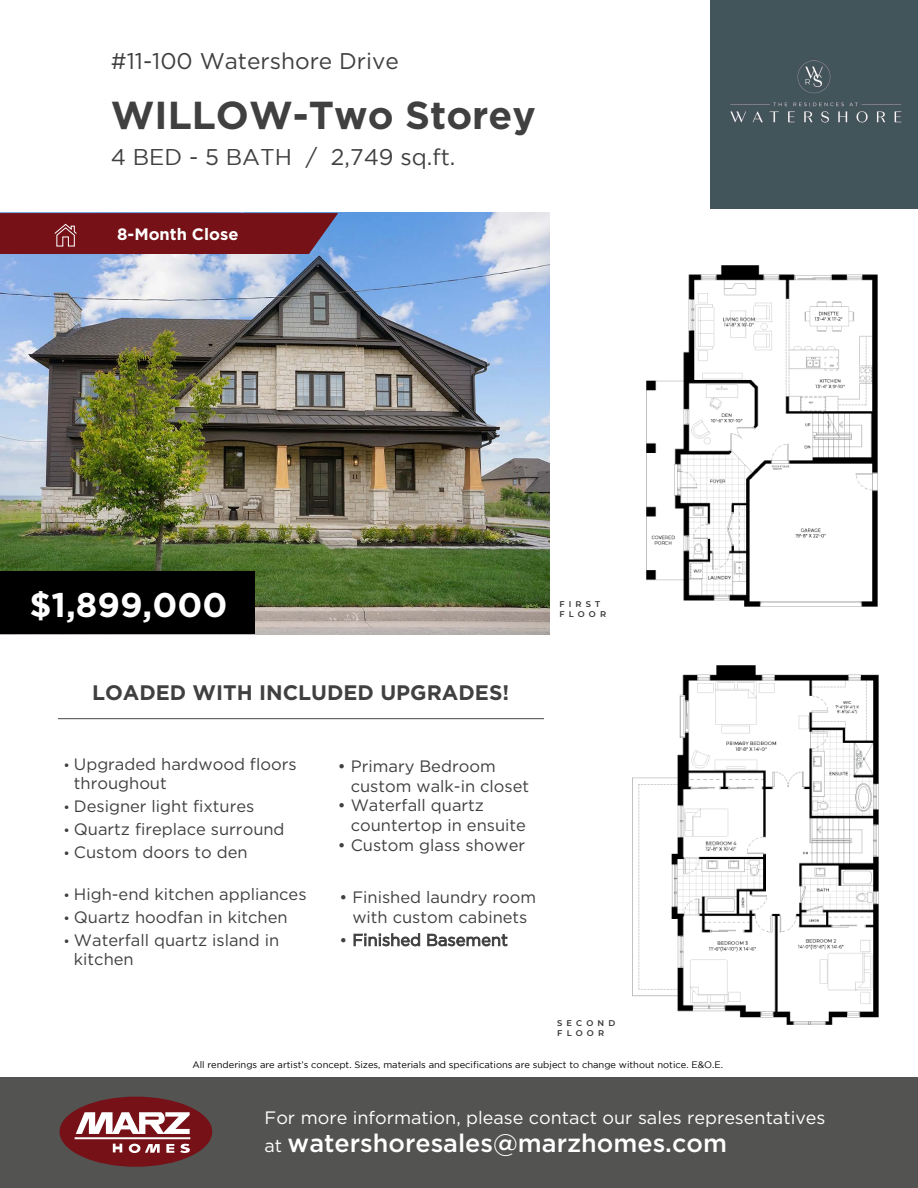
<style>
.page{position:relative;width:918px;height:1188px;background:#fff}
.page>*{position:absolute;margin:0;border:0;box-sizing:border-box;transform-origin:0 0}
.t1{font:700 39px "Gotham";color:#404041}
.t2{font:700 34.2px "Gotham";color:#fff}
.t3{font:500 25.2px "Gotham";color:#fff}
.t4{font:22.65px "Gotham";color:#404041}
.t5{font:700 21px "Gotham";color:#404041}
.t6{font:18px "Gotham";color:#fff}
.t7{font:16.5px/19.8px "Gotham";color:#404041}
.t8{font:700 16.5px "Gotham";color:#fff}
.t9{font:9.3px "Gotham";color:#000}
.t10{font:600 8.25px/9.9px "Montserrat";letter-spacing:.5em;color:#333}
.s1{font-size:13.5px}
.s2{font-weight:400;font-size:18px}
</style>
<div class="page">
<img style="left:0;top:213px;width:549px;height:422px">
<div style="left:0;top:1077px;width:918px;height:111px;background:#535352"></div>
<div style="left:0;top:572px;width:254px;height:62px;background:#000"></div>
<svg style="left:0;top:213px;width:338px;height:41px;background:#751922"></svg>
<hr style="left:58px;top:718px;width:486px;height:1px;background:#58595b">
<div style="left:60px;top:1097px;width:152px;height:70px;background:#751117;border-radius:50%"></div>
<svg style="left:76px;top:1112px;width:114px;height:22px"></svg>
<svg style="left:113px;top:1144px;width:9px;height:8px"></svg>
<svg style="left:129px;top:1144px;width:31px;height:9px"></svg>
<svg style="left:166px;top:1144px;width:8px;height:9px"></svg>
<svg style="left:180px;top:1144px;width:10px;height:9px"></svg>
<div style="left:75px;top:1138px;width:115px;height:1px;border:1px solid #fff"></div>
<img style="left:646px;top:266px;width:232px;height:341px">
<img style="left:633px;top:666px;width:245px;height:359px">
<div style="left:711px;top:0;width:207px;height:209px;background:#42555b"></div>
<h3 class="t4" style="left:111px;top:49px;width:290px">#11-100 Watershore Drive</h3>
<h1 class="t1" style="left:111px;top:93px;width:427px">WILLOW-Two Storey</h1>
<h3 class="t4" style="left:111px;top:145px;width:346px">4 BED - 5 BATH / 2,749 sq.ft.</h3>
<p class="t8" style="left:117px;top:225px;width:123px">8-Month Close</p>
<h2 class="t2" style="left:29px;top:585px;width:199px">$1,899,000</h2>
<p class="t10" style="left:559px;top:599px;width:48px">FIRST<br>FLOOR</p>
<p class="t5" style="left:92px;top:681px;width:419px">LOADED WITH INCLUDED UPGRADES!</p>
<p class="t7" style="left:74px;top:754px;width:224px;text-indent:-10px"><span class="s1">•</span> Upgraded hardwood floors throughout</p>
<p class="t7" style="left:63px;top:796px;width:193px"><span class="s1">•</span> Designer light fixtures</p>
<p class="t7" style="left:63px;top:819px;width:223px"><span class="s1">•</span> Quartz fireplace surround</p>
<p class="t7" style="left:63px;top:842px;width:186px"><span class="s1">•</span> Custom doors to den</p>
<p class="t7" style="left:63px;top:884px;width:245px"><span class="s1">•</span> High-end kitchen appliances</p>
<p class="t7" style="left:63px;top:907px;width:226px"><span class="s1">•</span> Quartz hoodfan in kitchen</p>
<p class="t7" style="left:74px;top:930px;width:207px;text-indent:-10px"><span class="s1">•</span> Waterfall quartz island in kitchen</p>
<p class="t7" style="left:351px;top:757px;width:180px;text-indent:-13px">• Primary Bedroom custom walk-in closet</p>
<p class="t7" style="left:351px;top:797px;width:177px;text-indent:-13px">• Waterfall quartz countertop in ensuite</p>
<p class="t7" style="left:338px;top:836px;width:189px">• Custom glass shower</p>
<p class="t7" style="left:340px;top:888px;width:198px;text-align:center">• Finished laundry room with custom cabinets</p>
<p class="t7" style="left:340px;top:931px;width:170px">• Finished Basement</p>
<p class="t10" style="left:557px;top:1018px;width:60px">SECOND<br>FLOOR</p>
<p class="t9" style="left:192px;top:1060px;width:532px">All renderings are artist’s concept. Sizes, materials and specifications are subject to change without notice. E&amp;O.E.</p>
<p class="t6" style="left:265px;top:1108px;width:563px">For more information, please contact our sales representatives</p>
<h3 class="t3" style="left:265px;top:1129px;width:464px"><span class="s2">at</span> watershoresales@marzhomes.com</h3>
</div>
